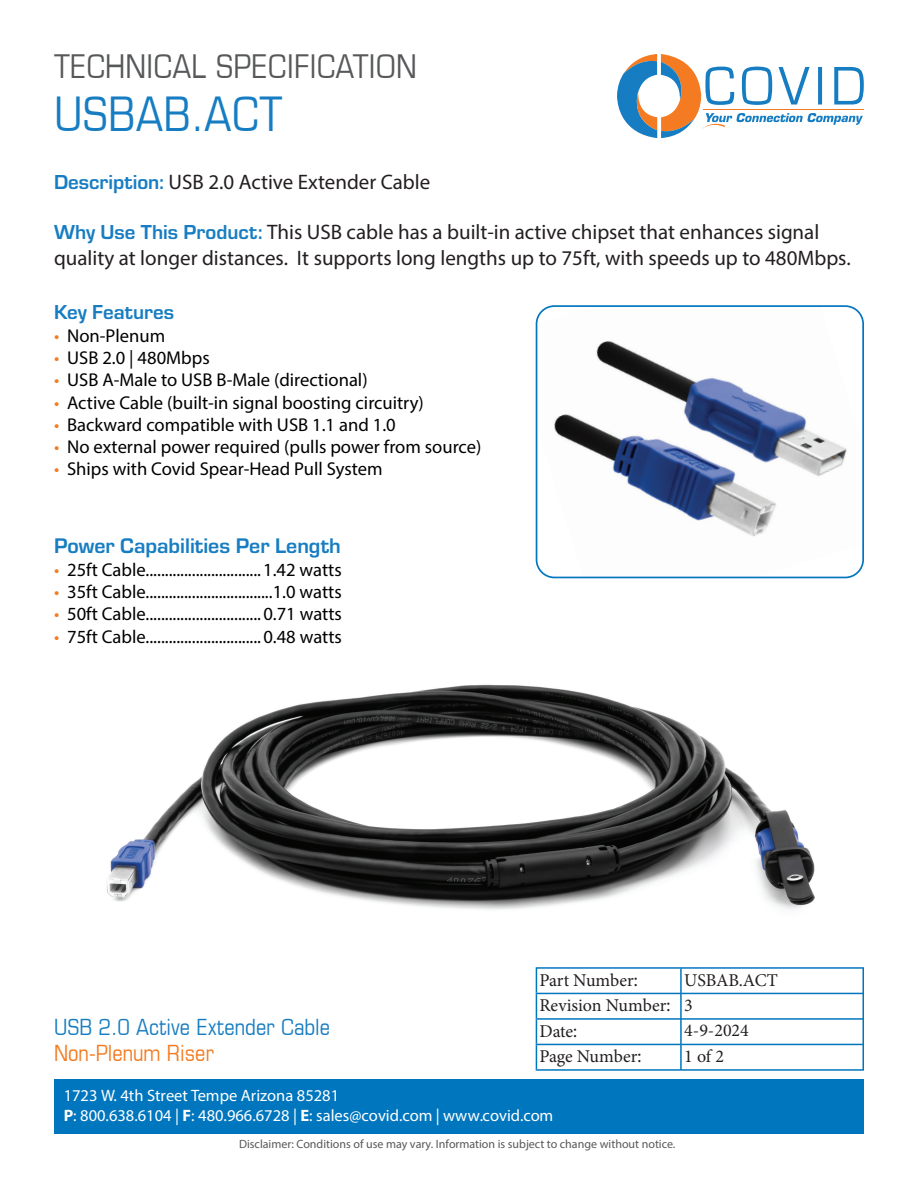
<style>
.page{position:relative;width:918px;height:1188px;background:#fff}
.page>*{position:absolute;margin:0;border:0;box-sizing:border-box;transform-origin:0 0}
.t1{font:condensed 48px "Eurostile";color:#177dc2}
.t2{font:condensed 33px "Eurostile";color:#57585a}
.t3{font:condensed 22.5px "Eurostile";color:#177dc2}
.t4{font:condensed 22.5px "Eurostile";color:#f47b21}
.t5{font:700 21.9px "Eurostile";color:#177dc2}
.t6{font:21px/25.2px "Myriad Pro";color:#231f20}
.t7{font:700 21px "Eurostile";color:#177dc2}
.t8{font:18.6px "Myriad Pro";color:#000001}
.t9{font:18px/25.7px "Minion Pro";color:#231f20}
.t10{font:16.5px/19.8px "Myriad Pro";color:#fff}
.t11{font:12px "Myriad Pro";color:#57585a}
.s1{font-family:"Eurostile";font-weight:700;color:#177dc2}
.s2{color:#f47b21}
.s3{font-family:"Myriad Pro"}
.s4{font-weight:700}
</style>
<div class="page">
<img style="left:107px;top:684px;width:708px;height:226px">
<svg style="left:617px;top:54px;width:247px;height:84px"></svg>
<img style="left:537px;top:308px;width:326px;height:269px">
<div style="left:536px;top:305px;width:328px;height:273px;border:2px solid #0076be;border-radius:18px"></div>
<div style="left:54px;top:1080px;width:810px;height:54px;background:#0076be"></div>
<svg style="left:536px;top:967px;width:328px;height:104px"></svg>
<h2 class="t2" style="left:54px;top:46px;width:364px">TECHNICAL SPECIFICATION</h2>
<h1 class="t1" style="left:54px;top:85px;width:230px">USBAB.ACT</h1>
<p class="t6" style="left:54px;top:169px;width:378px"><span class="s1">Description:</span> USB 2.0 Active Extender Cable</p>
<p class="t6" style="left:54px;top:219px;width:798px"><span class="s1">Why Use This Product:</span> This USB cable has a built-in active chipset that enhances signal quality at longer distances. It supports long lengths up to 75ft, with speeds up to 480Mbps.</p>
<p class="t7" style="left:54px;top:297px;width:122px">Key Features</p>
<p class="t8" style="left:54px;top:324px;width:113px"><span class="s2">•</span> Non-Plenum</p>
<p class="t8" style="left:54px;top:346px;width:157px"><span class="s2">•</span> USB 2.0 | 480Mbps</p>
<p class="t8" style="left:54px;top:369px;width:315px"><span class="s2">•</span> USB A-Male to USB B-Male (directional)</p>
<p class="t8" style="left:54px;top:391px;width:371px"><span class="s2">•</span> Active Cable (built-in signal boosting circuitry)</p>
<p class="t8" style="left:54px;top:413px;width:343px"><span class="s2">•</span> Backward compatible with USB 1.1 and 1.0</p>
<p class="t8" style="left:54px;top:435px;width:429px"><span class="s2">•</span> No external power required (pulls power from source)</p>
<p class="t8" style="left:54px;top:458px;width:330px"><span class="s2">•</span> Ships with Covid Spear-Head Pull System</p>
<p class="t5" style="left:54px;top:530px;width:288px">Power Capabilities Per Length</p>
<p class="t8" style="left:54px;top:558px;width:289px"><span class="s2">•</span> 25ft Cable.............................. 1.42 watts</p>
<p class="t8" style="left:54px;top:580px;width:289px"><span class="s2">•</span> 35ft Cable.................................1.0 watts</p>
<p class="t8" style="left:54px;top:603px;width:289px"><span class="s2">•</span> 50ft Cable.............................. 0.71 watts</p>
<p class="t8" style="left:54px;top:625px;width:289px"><span class="s2">•</span> 75ft Cable.............................. 0.48 watts</p>
<p class="t3" style="left:54px;top:1014px;width:278px">USB 2.0 Active Extender Cable</p>
<p class="t4" style="left:54px;top:1040px;width:162px">Non-Plenum Riser</p>
<p class="t9" style="left:539px;top:968px;width:100px">Part Number<span class="s3">:</span></p>
<p class="t9" style="left:539px;top:967px;width:240px;text-indent:145px">USBAB.ACT<br>Revision Number<span class="s3">:</span> 3</p>
<p class="t9" style="left:539px;top:1044px;width:103px">Page Number<span class="s3">:</span></p>
<p class="t9" style="left:684px;top:1043px;width:41px">1 of 2</p>
<p class="t9" style="left:539px;top:1018px;width:39px">Date<span class="s3">:</span></p>
<p class="t9" style="left:684px;top:1018px;width:66px">4-9-2024</p>
<p class="t10" style="left:64px;top:1085px;width:491px">1723 W. 4th Street Tempe Arizona 85281<br><span class="s4">P</span>: 800.638.6104 | <span class="s4">F</span>: 480.966.6728 | <span class="s4">E</span>: sales@covid.com | www.covid.com</p>
<p class="t11" style="left:239px;top:1136px;width:438px">Disclaimer: Conditions of use may vary. Information is subject to change without notice.</p>
</div>
